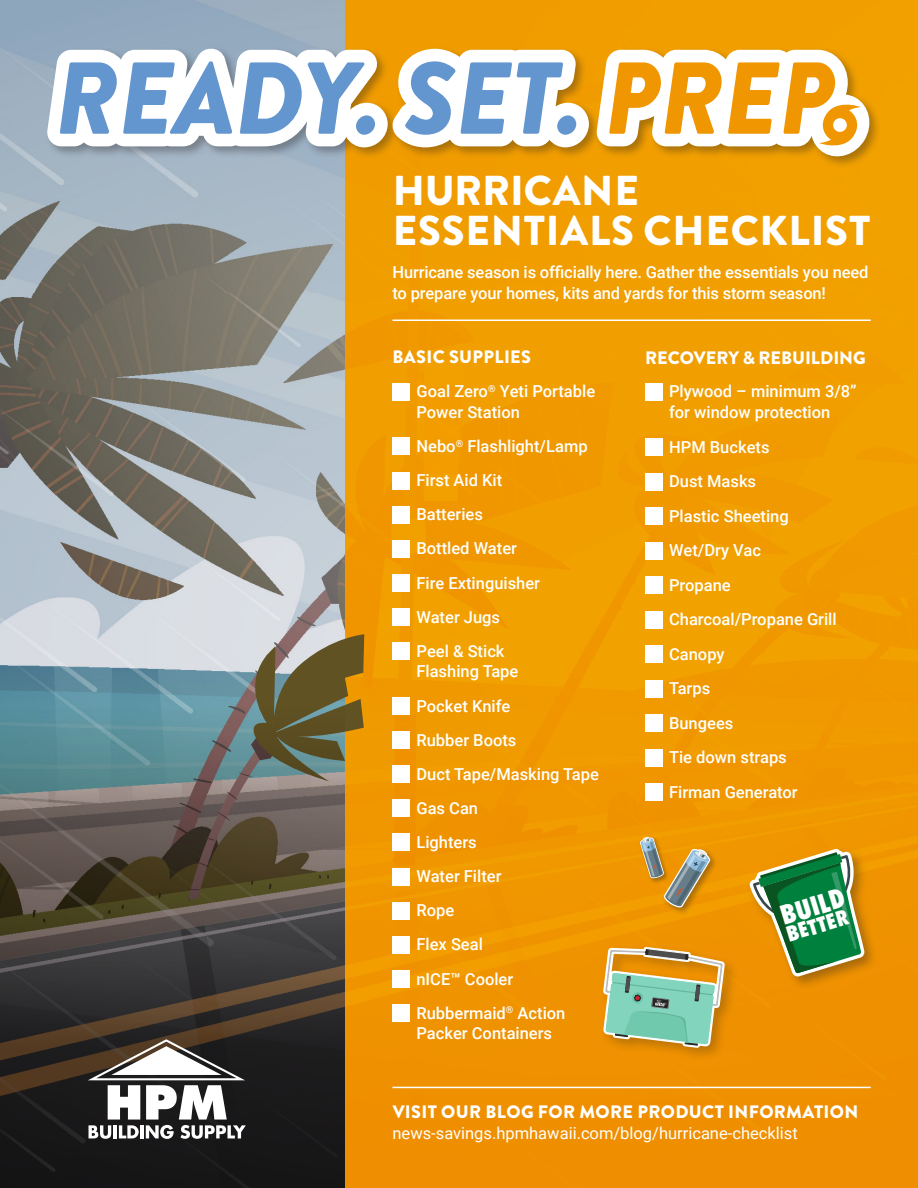
<style>
.page{position:relative;width:918px;height:1188px;background:#fff}
.page>*{position:absolute;margin:0;border:0;box-sizing:border-box;transform-origin:0 0}
.t1{font:900 41.7px/40.7px "Brandon Grotesque";letter-spacing:.02em;color:#fff}
.t2{font:800 condensed 25.5px "Futura Std";color:#fff}
.t3{font:800 condensed 20.4px "Futura Std";color:#fff}
.t4{font:900 18px "Brandon Grotesque";letter-spacing:.02em;color:#fff}
.t5{font:900 18px "Brandon Grotesque";color:#fff}
.t6{font:500 16.5px/20.7px "Roboto";color:#fff}
.t7{font:16.5px "Roboto";color:#fff}
</style>
<div class="page">
<div style="left:345px;top:0;width:573px;height:1188px;background:#f09600"></div>
<div style="left:645px;top:383px;width:17px;height:17px;background:#fff"></div>
<div style="left:645px;top:439px;width:17px;height:17px;background:#fff"></div>
<div style="left:645px;top:473px;width:17px;height:17px;background:#fff"></div>
<div style="left:645px;top:508px;width:17px;height:17px;background:#fff"></div>
<div style="left:645px;top:542px;width:17px;height:17px;background:#fff"></div>
<div style="left:645px;top:577px;width:17px;height:17px;background:#fff"></div>
<div style="left:645px;top:611px;width:17px;height:17px;background:#fff"></div>
<div style="left:645px;top:646px;width:17px;height:17px;background:#fff"></div>
<div style="left:645px;top:680px;width:17px;height:17px;background:#fff"></div>
<div style="left:645px;top:715px;width:17px;height:17px;background:#fff"></div>
<div style="left:645px;top:749px;width:17px;height:17px;background:#fff"></div>
<div style="left:645px;top:784px;width:17px;height:17px;background:#fff"></div>
<img style="left:0;top:293px;width:345px;height:369px">
<img style="left:0;top:0;width:228px;height:293px">
<img style="left:228px;top:0;width:117px;height:293px">
<div style="left:44px;top:46px;width:838px;height:123px;background:#231f20;opacity:.35"></div>
<svg style="left:47px;top:49px;width:542px;height:98px"></svg>
<div style="left:557px;top:115px;width:19px;height:20px;background:#6396cf;border-radius:8px"></div>
<svg style="left:596px;top:50px;width:278px;height:111px"></svg>
<svg style="left:188px;top:634px;width:176px;height:98px;background:#b2a48a"></svg>
<hr style="left:392px;top:320px;width:479px;height:1px;background:#fff">
<hr style="left:392px;top:1087px;width:479px;height:1px;background:#fff">
<div style="left:392px;top:383px;width:18px;height:17px;background:#fff"></div>
<div style="left:392px;top:438px;width:18px;height:17px;background:#fff"></div>
<div style="left:392px;top:472px;width:18px;height:17px;background:#fff"></div>
<div style="left:392px;top:506px;width:18px;height:17px;background:#fff"></div>
<div style="left:392px;top:540px;width:18px;height:17px;background:#fff"></div>
<div style="left:392px;top:574px;width:18px;height:18px;background:#fff"></div>
<div style="left:392px;top:608px;width:18px;height:18px;background:#fff"></div>
<div style="left:392px;top:643px;width:18px;height:17px;background:#fff"></div>
<div style="left:392px;top:697px;width:18px;height:18px;background:#fff"></div>
<div style="left:392px;top:731px;width:18px;height:18px;background:#fff"></div>
<div style="left:392px;top:766px;width:18px;height:17px;background:#fff"></div>
<div style="left:392px;top:800px;width:18px;height:17px;background:#fff"></div>
<div style="left:392px;top:834px;width:18px;height:17px;background:#fff"></div>
<div style="left:392px;top:868px;width:18px;height:17px;background:#fff"></div>
<div style="left:392px;top:902px;width:18px;height:17px;background:#fff"></div>
<div style="left:392px;top:936px;width:18px;height:17px;background:#fff"></div>
<div style="left:392px;top:970px;width:18px;height:18px;background:#fff"></div>
<div style="left:392px;top:1004px;width:18px;height:18px;background:#fff"></div>
<svg style="left:0;top:662px;width:345px;height:526px;background:#4b4e4a"></svg>
<svg style="left:88px;top:1039px;width:158px;height:100px"></svg>
<div style="left:663px;top:847px;width:55px;height:69px;background:#231f20;opacity:.35"></div>
<svg style="left:640px;top:837px;width:71px;height:71px"></svg>
<div style="left:746px;top:845px;width:132px;height:146px;background:#231f20;opacity:.35"></div>
<svg style="left:749px;top:849px;width:116px;height:128px"></svg>
<div style="left:600px;top:943px;width:139px;height:119px;background:#231f20;opacity:.25"></div>
<svg style="left:603px;top:945px;width:122px;height:103px"></svg>
<p class="t1" style="left:393px;top:171px;width:479px">HURRICANE<br>ESSENTIALS CHECKLIST</p>
<p class="t6" style="left:393px;top:261px;width:478px">Hurricane season is officially here. Gather the essentials you need to prepare your homes, kits and yards for this storm season!</p>
<p class="t4" style="left:393px;top:344px;width:140px">BASIC SUPPLIES</p>
<p class="t5" style="left:645px;top:345px;width:222px">RECOVERY &amp; REBUILDING</p>
<p class="t6" style="left:669px;top:380px;width:189px">Plywood – minimum 3/8” for window protection</p>
<p class="t6" style="left:669px;top:436px;width:102px">HPM Buckets</p>
<p class="t6" style="left:669px;top:470px;width:89px">Dust Masks</p>
<p class="t6" style="left:669px;top:505px;width:121px">Plastic Sheeting</p>
<p class="t6" style="left:669px;top:539px;width:93px">Wet/Dry Vac</p>
<p class="t6" style="left:669px;top:574px;width:63px">Propane</p>
<p class="t6" style="left:669px;top:608px;width:169px">Charcoal/Propane Grill</p>
<p class="t6" style="left:669px;top:643px;width:57px">Canopy</p>
<p class="t6" style="left:669px;top:677px;width:43px">Tarps</p>
<p class="t6" style="left:669px;top:712px;width:66px">Bungees</p>
<p class="t6" style="left:669px;top:746px;width:119px">Tie down straps</p>
<p class="t6" style="left:669px;top:781px;width:130px">Firman Generator</p>
<p class="t6" style="left:416px;top:380px;width:180px">Goal Zero<sup>®</sup> Yeti Portable<br>Power Station</p>
<p class="t6" style="left:416px;top:435px;width:173px">Nebo<sup>®</sup> Flashlight/Lamp</p>
<p class="t6" style="left:416px;top:469px;width:87px">First Aid Kit</p>
<p class="t6" style="left:416px;top:503px;width:68px">Batteries</p>
<p class="t6" style="left:416px;top:538px;width:102px">Bottled Water</p>
<p class="t6" style="left:416px;top:572px;width:125px">Fire Extinguisher</p>
<p class="t6" style="left:416px;top:606px;width:85px">Water Jugs</p>
<p class="t6" style="left:416px;top:640px;width:103px">Peel &amp; Stick<br>Flashing Tape</p>
<p class="t6" style="left:416px;top:695px;width:96px">Pocket Knife</p>
<p class="t6" style="left:416px;top:729px;width:102px">Rubber Boots</p>
<p class="t6" style="left:416px;top:763px;width:184px">Duct Tape/Masking Tape</p>
<p class="t6" style="left:416px;top:797px;width:63px">Gas Can</p>
<p class="t6" style="left:416px;top:831px;width:62px">Lighters</p>
<p class="t6" style="left:416px;top:865px;width:87px">Water Filter</p>
<p class="t6" style="left:416px;top:899px;width:39px">Rope</p>
<p class="t6" style="left:416px;top:934px;width:68px">Flex Seal</p>
<p class="t6" style="left:416px;top:968px;width:98px">nICE™ Cooler</p>
<p class="t6" style="left:416px;top:1002px;width:151px">Rubbermaid<sup>®</sup> Action<br>Packer Containers</p>
<h2 class="t2" style="left:776px;top:901px;width:68px;rotate:-17deg">BUILD</h2>
<p class="t3" style="left:783px;top:923px;width:65px;rotate:-17deg">BETTER</p>
<p class="t4" style="left:393px;top:1099px;width:467px">VISIT OUR BLOG FOR MORE PRODUCT INFORMATION</p>
<p class="t7" style="left:393px;top:1121px;width:407px">news-savings.hpmhawaii.com/blog/hurricane-checklist</p>
</div>
